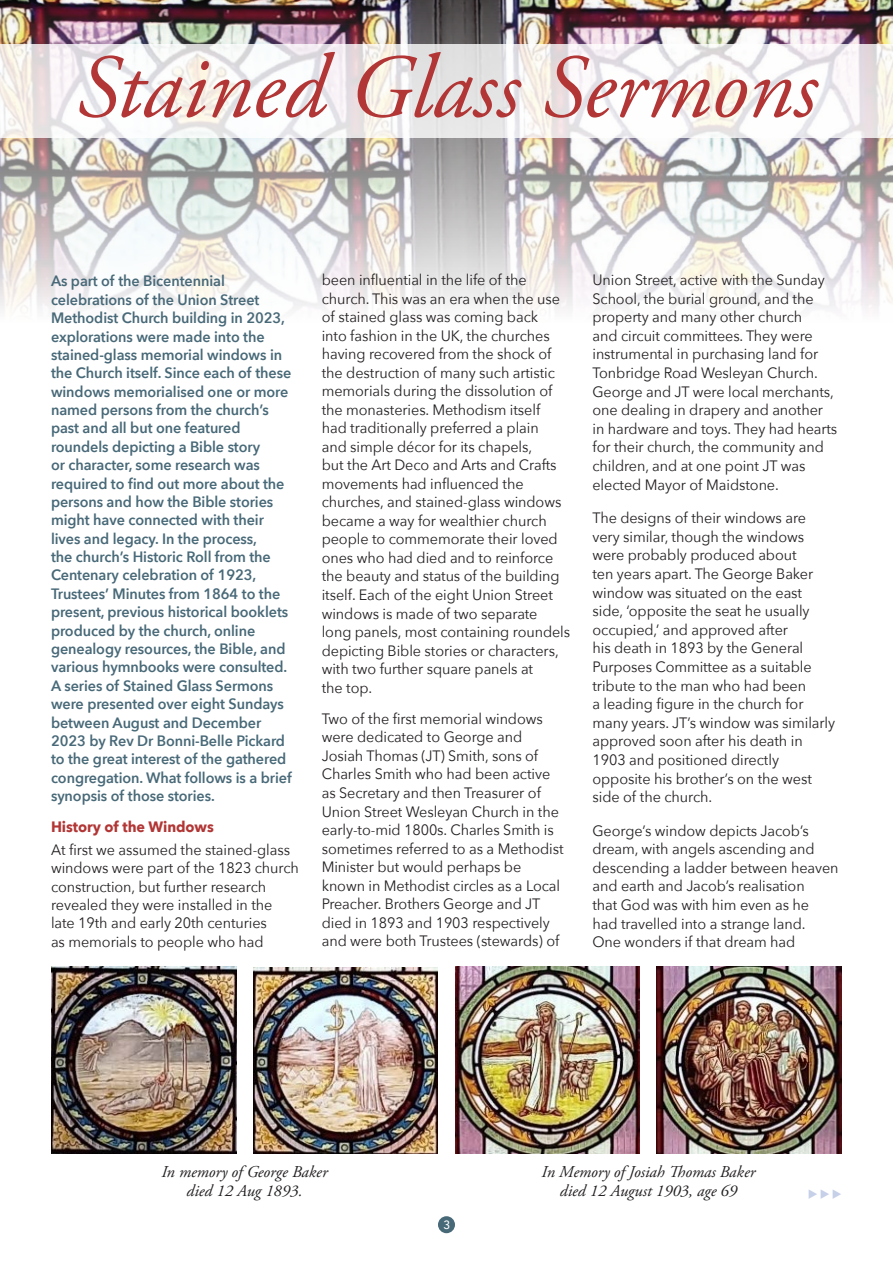
<style>
.page{position:relative;width:893px;height:1263px;background:#fff}
.page>*{position:absolute;margin:0;border:0;box-sizing:border-box;transform-origin:0 0}
.t1{font:italic 90px "Adobe Garamond Pro";color:#b13635}
.t2{font:italic 16.5px "Adobe Garamond Pro";color:#231f20}
.t3{font:15px/18.6px "Avenir Next";letter-spacing:-.005em;color:#231f20;scale:.96 1}
.t4{font:600 15px/18.5px "Avenir Next";letter-spacing:-.005em;color:#486978;scale:.96 1}
.t5{font:700 15px "Avenir Next";letter-spacing:-.005em;color:#b13635;scale:.96 1}
.t6{font:500 12px "Avenir Next";color:#fff;scale:.96 1}
.t7{font:11.4px "Times New Roman";color:#000}
.t8{font:11.1px "Times New Roman";color:#000}
</style>
<div class="page">
<img style="left:0;top:0;width:893px;height:309px">
<svg style="left:0;top:45px;width:893px;height:93px"></svg>
<div style="left:438px;top:1216px;width:17px;height:17px;background:#486978;border-radius:50%"></div>
<img style="left:51px;top:967px;width:185px;height:187px">
<img style="left:253px;top:967px;width:185px;height:187px">
<img style="left:455px;top:967px;width:185px;height:187px">
<img style="left:657px;top:967px;width:185px;height:187px">
<p class="t1" style="left:76px;top:34px;width:742px">Stained Glass Sermons</p>
<p class="t4" style="left:51px;top:272px;width:252px">As part of the Bicentennial celebrations of the Union Street Methodist Church building in 2023, explorations were made into the stained-glass memorial windows in the Church itself. Since each of these windows memorialised one or more named persons from the church’s past and all but one featured roundels depicting a Bible story<br>or character, some research was required to find out more about the persons and how the Bible stories might have connected with their lives and legacy. In the process,<br>the church’s Historic Roll from the Centenary celebration of 1923, Trustees’ Minutes from 1864 to the present, previous historical booklets produced by the church, online genealogy resources, the Bible, and various hymnbooks were consulted.<br>A series of Stained Glass Sermons were presented over eight Sundays between August and December 2023 by Rev Dr Bonni-Belle Pickard to the great interest of the gathered congregation. What follows is a brief synopsis of those stories.</p>
<p class="t5" style="left:51px;top:814px;width:171px">History of the Windows</p>
<p class="t3" style="left:51px;top:840px;width:260px">At first we assumed the stained-glass windows were part of the 1823 church construction, but further research revealed they were installed in the late 19th and early 20th centuries<br>as memorials to people who had</p>
<p class="t3" style="left:322px;top:270px;width:260px">been influential in the life of the church. This was an era when the use of stained glass was coming back<br>into fashion in the UK, the churches having recovered from the shock of the destruction of many such artistic memorials during the dissolution of the monasteries. Methodism itself<br>had traditionally preferred a plain<br>and simple décor for its chapels,<br>but the Art Deco and Arts and Crafts movements had influenced the churches, and stained-glass windows became a way for wealthier church people to commemorate their loved ones who had died and to reinforce the beauty and status of the building itself. Each of the eight Union Street windows is made of two separate long panels, most containing roundels depicting Bible stories or characters, with two further square panels at<br>the top.</p>
<p class="t3" style="left:322px;top:709px;width:254px">Two of the first memorial windows were dedicated to George and Josiah Thomas (JT) Smith, sons of Charles Smith who had been active as Secretary and then Treasurer of Union Street Wesleyan Church in the early-to-mid 1800s. Charles Smith is sometimes referred to as a Methodist Minister but would perhaps be known in Methodist circles as a Local Preacher. Brothers George and JT died in 1893 and 1903 respectively and were both Trustees (stewards) of</p>
<p class="t3" style="left:592px;top:270px;width:257px">Union Street, active with the Sunday School, the burial ground, and the property and many other church<br>and circuit committees. They were instrumental in purchasing land for Tonbridge Road Wesleyan Church.<br>George and JT were local merchants, one dealing in drapery and another in hardware and toys. They had hearts for their church, the community and children, and at one point JT was elected Mayor of Maidstone.</p>
<p class="t3" style="left:592px;top:508px;width:254px">The designs of their windows are very similar, though the windows were probably produced about<br>ten years apart. The George Baker window was situated on the east side, ‘opposite the seat he usually occupied,’ and approved after<br>his death in 1893 by the General<br>Purposes Committee as a suitable tribute to the man who had been<br>a leading figure in the church for many years. JT’s window was similarly approved soon after his death in<br>1903 and positioned directly opposite his brother’s on the west side of the church.</p>
<p class="t3" style="left:592px;top:820px;width:258px">George’s window depicts Jacob’s dream, with angels ascending and descending a ladder between heaven and earth and Jacob’s realisation<br>that God was with him even as he<br>had travelled into a strange land.<br>One wonders if that dream had</p>
<p class="t8" style="left:448px;top:746px;width:165px">In Memory of Josiah Thomas Baker,</p>
<p class="t7" style="left:554px;top:755px;width:131px">died 12 August 1903, age 69</p>
<p class="t2" style="left:161px;top:1162px;width:168px">In memory of George Baker</p>
<p class="t2" style="left:187px;top:1181px;width:117px">died 12 Aug 1893.</p>
<p class="t6" style="left:443px;top:1214px;width:9px">3</p>
<p class="t2" style="left:542px;top:1162px;width:215px">In Memory of Josiah Thomas Baker</p>
<p class="t2" style="left:560px;top:1181px;width:179px">died 12 August 1903, age 69</p>
</div>
